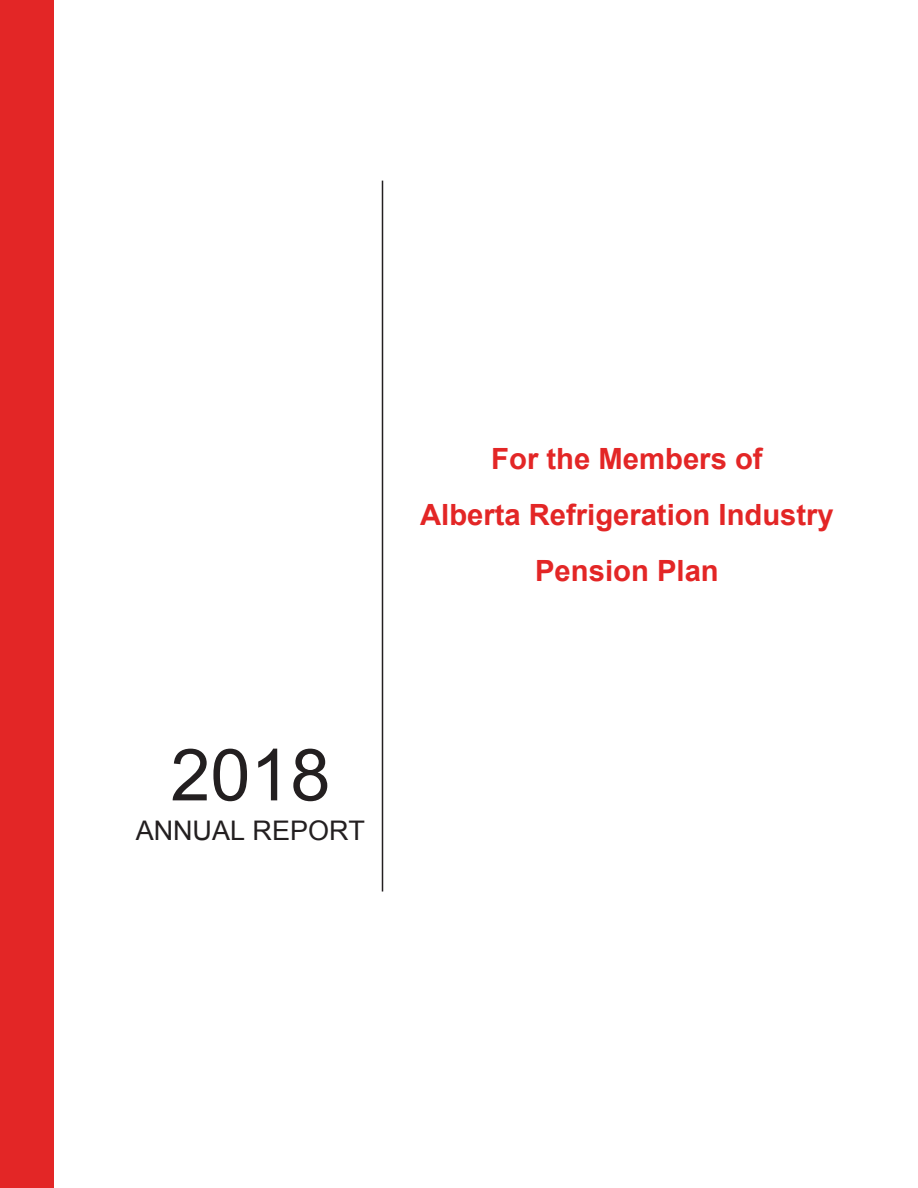
<style>
.page{position:relative;width:918px;height:1188px;background:#fff}
.page>*{position:absolute;margin:0;border:0;box-sizing:border-box;transform-origin:0 0}
.t1{font:72px "Arial";color:#231f20}
.t2{font:700 29.25px/55.9px "Arial";color:#e32626;text-align:center}
.t3{font:27px "Arial";color:#231f20}
</style>
<div class="page">
<hr style="left:382px;top:181px;width:1px;height:711px;background:#231f20">
<div style="left:0;top:0;width:54px;height:1188px;background:#e32626"></div>
<p class="t2" style="left:420px;top:432px;width:415px">For the Members of<br>Alberta Refrigeration Industry<br>Pension Plan</p>
<h1 class="t1" style="left:170px;top:728px;width:161px">2018</h1>
<p class="t3" style="left:136px;top:812px;width:231px">ANNUAL REPORT</p>
</div>
